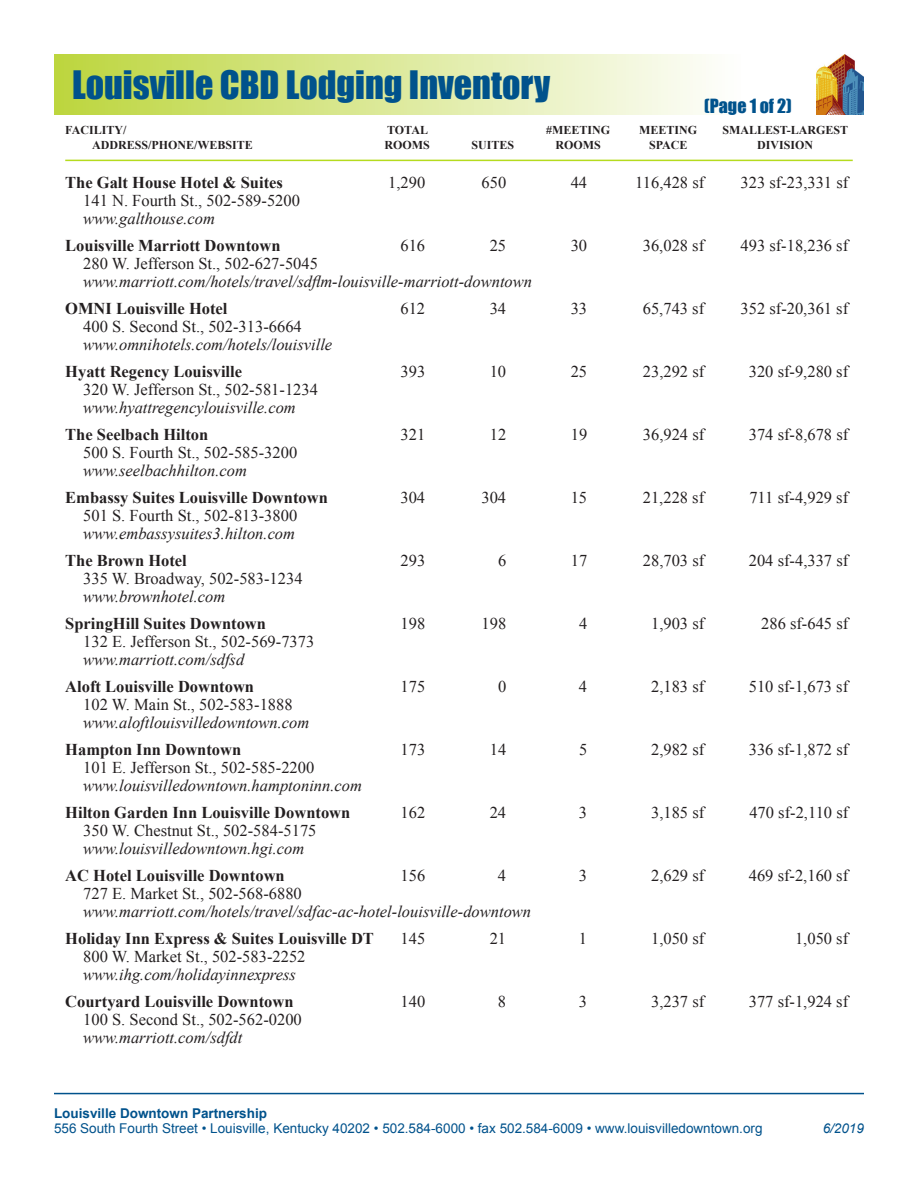
<style>
.page{position:relative;width:918px;height:1188px;background:#fff}
.page>*{position:absolute;margin:0;border:0;box-sizing:border-box;transform-origin:0 0}
.Head{font:36px "Impact";color:#00528c}
.Page{font:18px "Impact";color:#00528c}
.Body_text{font:16.5px "Times New Roman";color:#231f20}
.Body_text-2{font:italic 16.5px "Times New Roman";color:#231f20}
.Body_text-3{font:700 16.5px "Times New Roman";color:#231f20}
.t1{font:13.5px "Arial";color:#00528c}
.t2{font:700 13.5px "Arial";color:#00528c}
.t3{font:italic 13.5px "Arial";color:#00528c}
.Column_heads{font:700 12px "Times New Roman";color:#231f20}
</style>
<div class="page">
<hr style="left:65px;top:160px;width:788px;height:1px;background:#b5db1e">
<div style="left:54px;top:54px;width:810px;height:61px;background:linear-gradient(to right,#bdd640,#fff)"></div>
<img style="left:817px;top:54px;width:47px;height:61px">
<hr style="left:54px;top:1093px;width:810px;height:1px;background:#00528c">
<p class="Head" style="left:72px;top:57px;width:480px">Louisville CBD Lodging Inventory</p>
<p class="Page" style="left:704px;top:92px;width:89px">(Page 1 of 2)</p>
<p class="Column_heads" style="left:65px;top:122px;width:63px">FACILITY/</p>
<p class="Column_heads" style="left:387px;top:122px;width:42px">TOTAL</p>
<p class="Column_heads" style="left:546px;top:122px;width:66px">#MEETING</p>
<p class="Column_heads" style="left:639px;top:122px;width:60px">MEETING</p>
<p class="Column_heads" style="left:723px;top:122px;width:127px">SMALLEST-LARGEST</p>
<p class="Column_heads" style="left:92px;top:137px;width:162px">ADDRESS/PHONE/WEBSITE</p>
<p class="Column_heads" style="left:385px;top:137px;width:47px">ROOMS</p>
<p class="Column_heads" style="left:471px;top:137px;width:44px">SUITES</p>
<p class="Column_heads" style="left:556px;top:137px;width:47px">ROOMS</p>
<p class="Column_heads" style="left:649px;top:137px;width:40px">SPACE</p>
<p class="Column_heads" style="left:757px;top:137px;width:58px">DIVISION</p>
<p class="Body_text-3" style="left:65px;top:171px;width:219px">The Galt House Hotel &amp; Suites</p>
<p class="Body_text" style="left:388px;top:172px;width:39px">1,290</p>
<p class="Body_text" style="left:482px;top:172px;width:26px">650</p>
<p class="Body_text" style="left:571px;top:172px;width:18px">44</p>
<p class="Body_text" style="left:635px;top:172px;width:71px">116,428 sf</p>
<p class="Body_text" style="left:741px;top:172px;width:109px">323 sf-23,331 sf</p>
<p class="Body_text" style="left:83px;top:190px;width:218px">141 N. Fourth St., 502-589-5200</p>
<p class="Body_text-2" style="left:83px;top:207px;width:133px">www.galthouse.com</p>
<p class="Body_text-3" style="left:65px;top:234px;width:217px">Louisville Marriott Downtown</p>
<p class="Body_text" style="left:400px;top:235px;width:26px">616</p>
<p class="Body_text" style="left:490px;top:235px;width:18px">25</p>
<p class="Body_text" style="left:571px;top:235px;width:18px">30</p>
<p class="Body_text" style="left:643px;top:235px;width:63px">36,028 sf</p>
<p class="Body_text" style="left:741px;top:235px;width:109px">493 sf-18,236 sf</p>
<p class="Body_text" style="left:83px;top:253px;width:236px">280 W. Jefferson St., 502-627-5045</p>
<p class="Body_text-2" style="left:83px;top:270px;width:450px">www.marriott.com/hotels/travel/sdflm-louisville-marriott-downtown</p>
<p class="Body_text-3" style="left:65px;top:297px;width:164px">OMNI Louisville Hotel</p>
<p class="Body_text" style="left:400px;top:298px;width:26px">612</p>
<p class="Body_text" style="left:490px;top:298px;width:18px">34</p>
<p class="Body_text" style="left:571px;top:298px;width:18px">33</p>
<p class="Body_text" style="left:643px;top:298px;width:63px">65,743 sf</p>
<p class="Body_text" style="left:741px;top:298px;width:109px">352 sf-20,361 sf</p>
<p class="Body_text" style="left:83px;top:316px;width:220px">400 S. Second St., 502-313-6664</p>
<p class="Body_text-2" style="left:83px;top:333px;width:251px">www.omnihotels.com/hotels/louisville</p>
<p class="Body_text-3" style="left:65px;top:360px;width:178px">Hyatt Regency Louisville</p>
<p class="Body_text" style="left:401px;top:361px;width:26px">393</p>
<p class="Body_text" style="left:490px;top:361px;width:18px">10</p>
<p class="Body_text" style="left:571px;top:361px;width:18px">25</p>
<p class="Body_text" style="left:643px;top:361px;width:63px">23,292 sf</p>
<p class="Body_text" style="left:749px;top:361px;width:101px">320 sf-9,280 sf</p>
<p class="Body_text" style="left:83px;top:379px;width:236px">320 W. Jefferson St., 502-581-1234</p>
<p class="Body_text-2" style="left:83px;top:396px;width:214px">www.hyattregencylouisville.com</p>
<p class="Body_text-3" style="left:65px;top:423px;width:145px">The Seelbach Hilton</p>
<p class="Body_text" style="left:401px;top:424px;width:26px">321</p>
<p class="Body_text" style="left:490px;top:424px;width:18px">12</p>
<p class="Body_text" style="left:571px;top:424px;width:18px">19</p>
<p class="Body_text" style="left:643px;top:424px;width:63px">36,924 sf</p>
<p class="Body_text" style="left:749px;top:424px;width:101px">374 sf-8,678 sf</p>
<p class="Body_text" style="left:83px;top:442px;width:216px">500 S. Fourth St., 502-585-3200</p>
<p class="Body_text-2" style="left:83px;top:459px;width:165px">www.seelbachhilton.com</p>
<p class="Body_text-3" style="left:65px;top:486px;width:264px">Embassy Suites Louisville Downtown</p>
<p class="Body_text" style="left:400px;top:487px;width:26px">304</p>
<p class="Body_text" style="left:481px;top:487px;width:26px">304</p>
<p class="Body_text" style="left:571px;top:487px;width:18px">15</p>
<p class="Body_text" style="left:643px;top:487px;width:63px">21,228 sf</p>
<p class="Body_text" style="left:749px;top:487px;width:100px">711 sf-4,929 sf</p>
<p class="Body_text" style="left:83px;top:505px;width:216px">501 S. Fourth St., 502-813-3800</p>
<p class="Body_text-2" style="left:83px;top:522px;width:213px">www.embassysuites3.hilton.com</p>
<p class="Body_text-3" style="left:65px;top:549px;width:123px">The Brown Hotel</p>
<p class="Body_text" style="left:401px;top:550px;width:26px">293</p>
<p class="Body_text" style="left:498px;top:550px;width:10px">6</p>
<p class="Body_text" style="left:571px;top:550px;width:18px">17</p>
<p class="Body_text" style="left:643px;top:550px;width:63px">28,703 sf</p>
<p class="Body_text" style="left:749px;top:550px;width:101px">204 sf-4,337 sf</p>
<p class="Body_text" style="left:83px;top:568px;width:221px">335 W. Broadway, 502-583-1234</p>
<p class="Body_text-2" style="left:83px;top:585px;width:144px">www.brownhotel.com</p>
<p class="Body_text-3" style="left:65px;top:612px;width:202px">SpringHill Suites Downtown</p>
<p class="Body_text" style="left:401px;top:613px;width:26px">198</p>
<p class="Body_text" style="left:482px;top:613px;width:26px">198</p>
<p class="Body_text" style="left:579px;top:613px;width:10px">4</p>
<p class="Body_text" style="left:651px;top:613px;width:55px">1,903 sf</p>
<p class="Body_text" style="left:761px;top:613px;width:89px">286 sf-645 sf</p>
<p class="Body_text" style="left:83px;top:631px;width:233px">132 E. Jefferson St., 502-569-7373</p>
<p class="Body_text-2" style="left:83px;top:648px;width:163px">www.marriott.com/sdfsd</p>
<p class="Body_text-3" style="left:65px;top:675px;width:190px">Aloft Louisville Downtown</p>
<p class="Body_text" style="left:401px;top:676px;width:26px">175</p>
<p class="Body_text" style="left:498px;top:676px;width:10px">0</p>
<p class="Body_text" style="left:579px;top:676px;width:10px">4</p>
<p class="Body_text" style="left:651px;top:676px;width:55px">2,183 sf</p>
<p class="Body_text" style="left:749px;top:676px;width:101px">510 sf-1,673 sf</p>
<p class="Body_text" style="left:83px;top:694px;width:211px">102 W. Main St., 502-583-1888</p>
<p class="Body_text-2" style="left:83px;top:711px;width:228px">www.aloftlouisvilledowntown.com</p>
<p class="Body_text-3" style="left:65px;top:738px;width:178px">Hampton Inn Downtown</p>
<p class="Body_text" style="left:401px;top:739px;width:26px">173</p>
<p class="Body_text" style="left:490px;top:739px;width:18px">14</p>
<p class="Body_text" style="left:579px;top:739px;width:10px">5</p>
<p class="Body_text" style="left:651px;top:739px;width:55px">2,982 sf</p>
<p class="Body_text" style="left:749px;top:739px;width:101px">336 sf-1,872 sf</p>
<p class="Body_text" style="left:83px;top:757px;width:233px">101 E. Jefferson St., 502-585-2200</p>
<p class="Body_text-2" style="left:83px;top:774px;width:280px">www.louisvilledowntown.hamptoninn.com</p>
<p class="Body_text-3" style="left:65px;top:801px;width:287px">Hilton Garden Inn Louisville Downtown</p>
<p class="Body_text" style="left:401px;top:802px;width:26px">162</p>
<p class="Body_text" style="left:490px;top:802px;width:18px">24</p>
<p class="Body_text" style="left:579px;top:802px;width:10px">3</p>
<p class="Body_text" style="left:651px;top:802px;width:55px">3,185 sf</p>
<p class="Body_text" style="left:749px;top:802px;width:100px">470 sf-2,110 sf</p>
<p class="Body_text" style="left:83px;top:820px;width:235px">350 W. Chestnut St., 502-584-5175</p>
<p class="Body_text-2" style="left:83px;top:837px;width:223px">www.louisvilledowntown.hgi.com</p>
<p class="Body_text-3" style="left:65px;top:864px;width:221px">AC Hotel Louisville Downtown</p>
<p class="Body_text" style="left:400px;top:865px;width:26px">156</p>
<p class="Body_text" style="left:498px;top:865px;width:10px">4</p>
<p class="Body_text" style="left:579px;top:865px;width:10px">3</p>
<p class="Body_text" style="left:651px;top:865px;width:55px">2,629 sf</p>
<p class="Body_text" style="left:749px;top:865px;width:101px">469 sf-2,160 sf</p>
<p class="Body_text" style="left:83px;top:883px;width:220px">727 E. Market St., 502-568-6880</p>
<p class="Body_text-2" style="left:83px;top:900px;width:449px">www.marriott.com/hotels/travel/sdfac-ac-hotel-louisville-downtown</p>
<p class="Body_text-3" style="left:65px;top:927px;width:310px">Holiday Inn Express &amp; Suites Louisville DT</p>
<p class="Body_text" style="left:400px;top:928px;width:26px">145</p>
<p class="Body_text" style="left:490px;top:928px;width:18px">21</p>
<p class="Body_text" style="left:579px;top:928px;width:10px">1</p>
<p class="Body_text" style="left:651px;top:928px;width:55px">1,050 sf</p>
<p class="Body_text" style="left:795px;top:928px;width:55px">1,050 sf</p>
<p class="Body_text" style="left:83px;top:946px;width:224px">800 W. Market St., 502-583-2252</p>
<p class="Body_text-2" style="left:83px;top:963px;width:214px">www.ihg.com/holidayinnexpress</p>
<p class="Body_text-3" style="left:65px;top:990px;width:230px">Courtyard Louisville Downtown</p>
<p class="Body_text" style="left:400px;top:991px;width:26px">140</p>
<p class="Body_text" style="left:498px;top:991px;width:10px">8</p>
<p class="Body_text" style="left:579px;top:991px;width:10px">3</p>
<p class="Body_text" style="left:651px;top:991px;width:55px">3,237 sf</p>
<p class="Body_text" style="left:749px;top:991px;width:101px">377 sf-1,924 sf</p>
<p class="Body_text" style="left:83px;top:1009px;width:220px">100 S. Second St., 502-562-0200</p>
<p class="Body_text-2" style="left:83px;top:1026px;width:161px">www.marriott.com/sdfdt</p>
<p class="t2" style="left:54px;top:1105px;width:215px">Louisville Downtown Partnership</p>
<p class="t1" style="left:54px;top:1120px;width:710px">556 South Fourth Street • Louisville, Kentucky 40202 • 502.584-6000 • fax 502.584-6009 • www.louisvilledowntown.org</p>
<p class="t3" style="left:823px;top:1120px;width:43px">6/2019</p>
</div>
